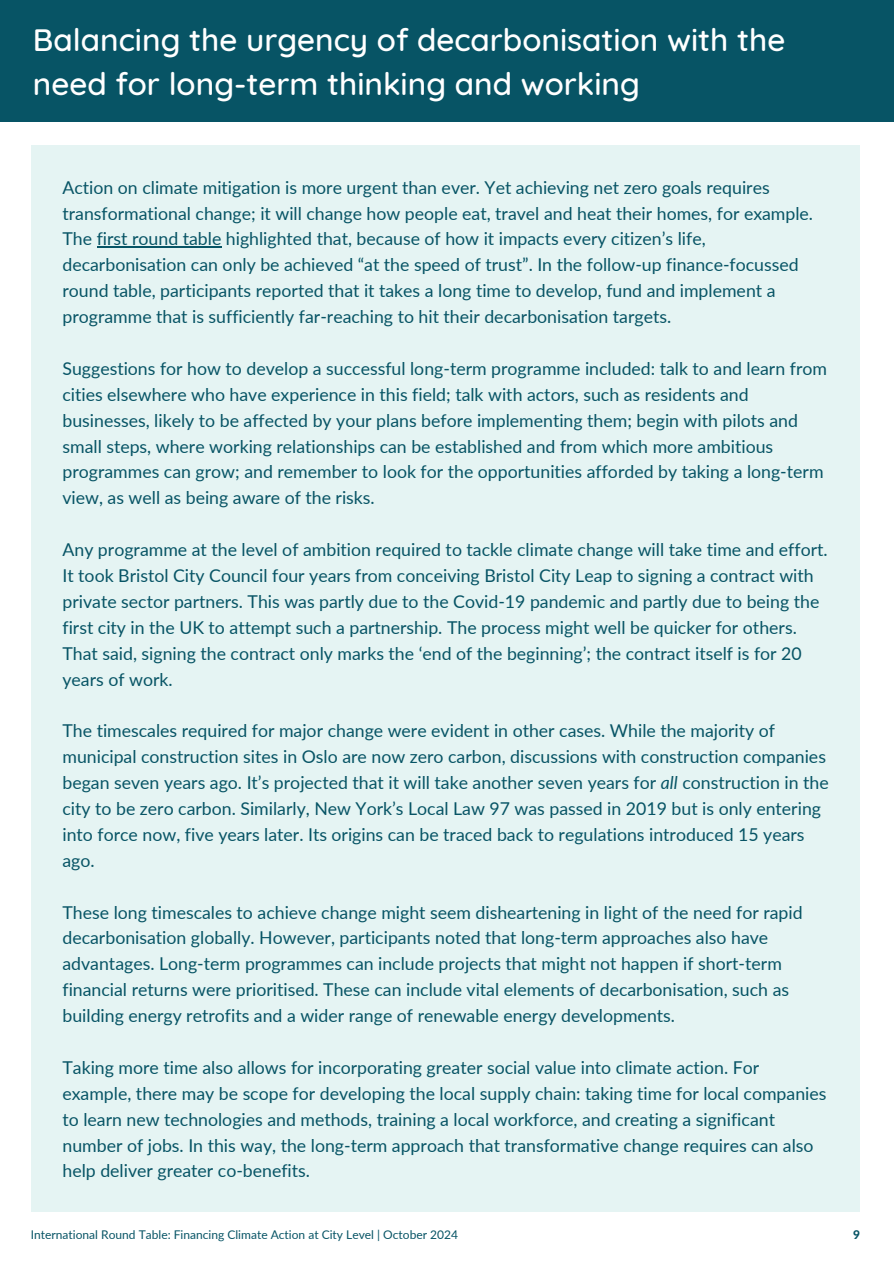
<style>
.page{position:relative;width:894px;height:1264px;background:#fff}
.page>*{position:absolute;margin:0;border:0;box-sizing:border-box;transform-origin:0 0}
.t1{font:500 31.5px/43.8px "Quicksand";color:#fff}
.t2{font:17.7px/25.8px "Lato";color:#075465}
.t3{font:12px "Lato";color:#075465}
.t4{font:800 12px "Lato";color:#075465}
.s1{font-style:italic}
</style>
<div class="page">
<div style="left:31px;top:145px;width:828px;height:1066px;background:#e5f4f3"></div>
<div style="left:0;top:0;width:893px;height:121px;background:#075465"></div>
<hr style="left:97px;top:246px;width:124px;height:2px;background:#075465">
<p class="t1" style="left:33px;top:17px;width:753px">Balancing the urgency of decarbonisation with the need for long-term thinking and working</p>
<h1 class="t2" style="left:62px;top:174px;width:752px">Action on climate mitigation is more urgent than ever. Yet achieving net zero goals requires transformational change; it will change how people eat, travel and heat their homes, for example.<br>The first round table highlighted that, because of how it impacts every citizen’s life, decarbonisation can only be achieved “at the speed of trust”. In the follow-up finance-focussed round table, participants reported that it takes a long time to develop, fund and implement a programme that is sufficiently far-reaching to hit their decarbonisation targets.</h1>
<h2 class="t2" style="left:62px;top:355px;width:765px">Suggestions for how to develop a successful long-term programme included: talk to and learn from cities elsewhere who have experience in this field; talk with actors, such as residents and businesses, likely to be affected by your plans before implementing them; begin with pilots and small steps, where working relationships can be established and from which more ambitious programmes can grow; and remember to look for the opportunities afforded by taking a long-term view, as well as being aware of the risks.</h2>
<h2 class="t2" style="left:62px;top:536px;width:766px">Any programme at the level of ambition required to tackle climate change will take time and effort.<br>It took Bristol City Council four years from conceiving Bristol City Leap to signing a contract with private sector partners. This was partly due to the Covid-19 pandemic and partly due to being the first city in the UK to attempt such a partnership. The process might well be quicker for others.<br>That said, signing the contract only marks the ‘end of the beginning’; the contract itself is for 20 years of work.</h2>
<h2 class="t2" style="left:62px;top:717px;width:767px">The timescales required for major change were evident in other cases. While the majority of municipal construction sites in Oslo are now zero carbon, discussions with construction companies began seven years ago. It’s projected that it will take another seven years for <span class="s1">all</span> construction in the city to be zero carbon. Similarly, New York’s Local Law 97 was passed in 2019 but is only entering into force now, five years later. Its origins can be traced back to regulations introduced 15 years ago.</h2>
<h2 class="t2" style="left:62px;top:898px;width:741px">These long timescales to achieve change might seem disheartening in light of the need for rapid decarbonisation globally. However, participants noted that long-term approaches also have advantages. Long-term programmes can include projects that might not happen if short-term financial returns were prioritised. These can include vital elements of decarbonisation, such as building energy retrofits and a wider range of renewable energy developments.</h2>
<h2 class="t2" style="left:62px;top:1054px;width:765px">Taking more time also allows for incorporating greater social value into climate action. For example, there may be scope for developing the local supply chain: taking time for local companies to learn new technologies and methods, training a local workforce, and creating a significant number of jobs. In this way, the long-term approach that transformative change requires can also help deliver greater co-benefits.</h2>
<p class="t3" style="left:31px;top:1227px;width:428px">International Round Table: Financing Climate Action at City Level | October 2024</p>
<h2 class="t4" style="left:853px;top:1227px;width:8px">9</h2>
</div>
